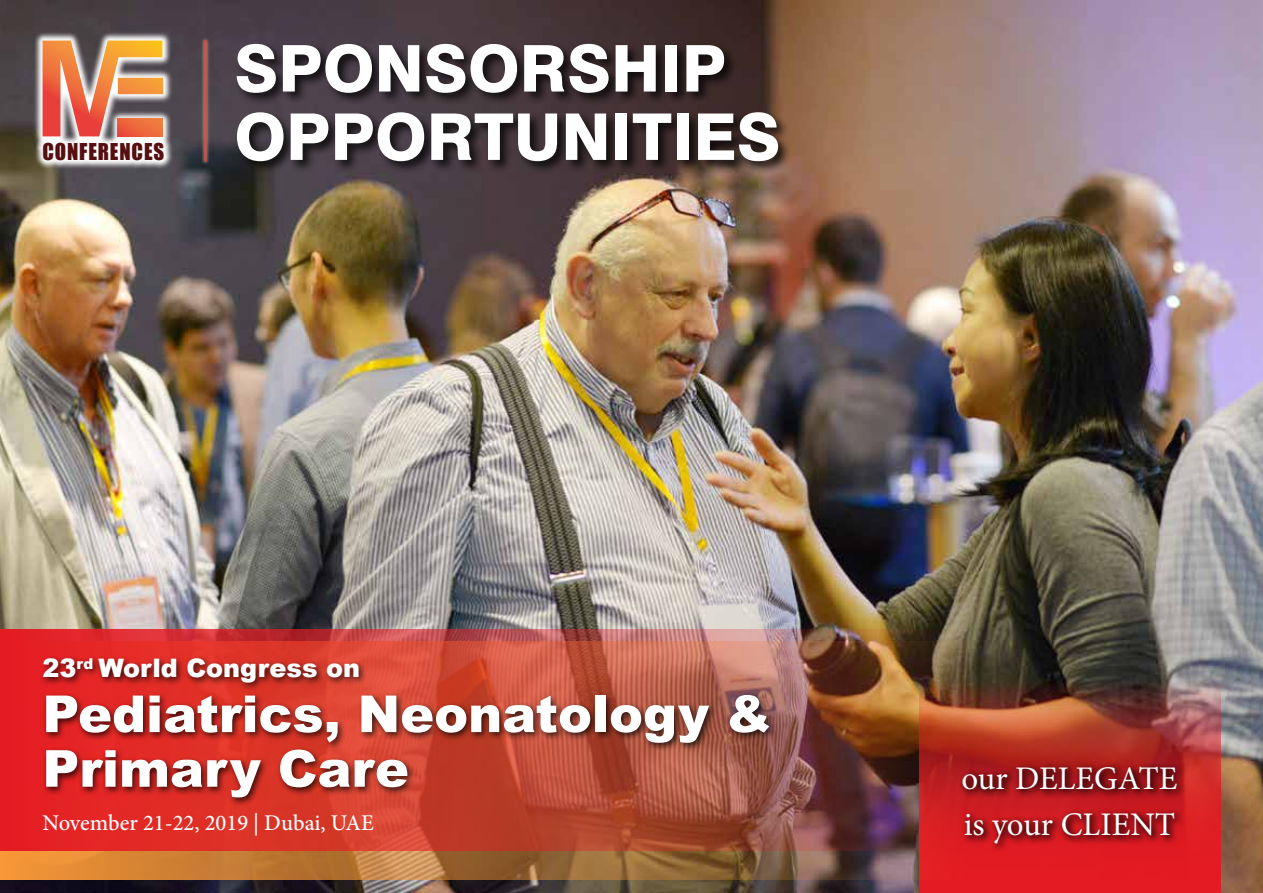
<style>
.page{position:relative;width:1263px;height:893px;background:#fff}
.page>*{position:absolute;margin:0;border:0;box-sizing:border-box;transform-origin:0 0}
.t1{font:800 64.5px "Swiss 721 BT";color:#fff}
.t2{font:900 51px/54.6px "Arial";color:#fff}
.t3{font:33px/45.6px "Minion Pro";color:#fff}
.t4{font:900 25.5px "Arial";color:#fff}
.t5{font:500 22.5px "Minion Pro";color:#fff}
.t6{font:21.45px "Impact";letter-spacing:.04em;color:#560f11}
</style>
<div class="page">
<img style="left:0;top:0;width:1263px;height:893px">
<div style="left:235px;top:42px;width:557px;height:133px;background:#000;opacity:.75"></div>
<svg style="left:33px;top:31px;width:140px;height:139px"></svg>
<svg style="left:118px;top:136px;width:44px;height:1px"></svg>
<svg style="left:43px;top:41px;width:120px;height:95px;background:#cf8564"></svg>
<img style="left:918px;top:680px;width:302px;height:213px">
<div style="left:958px;top:762px;width:229px;height:92px;background:#000;opacity:.75"></div>
<div style="left:958px;top:763px;width:227px;height:89px;background:#000;opacity:.75"></div>
<svg style="left:0;top:850px;width:966px;height:29px;background:#ac6c3a"></svg>
<img style="left:0;top:629px;width:966px;height:221px">
<div style="left:201px;top:37px;width:9px;height:128px;background:#fff;opacity:.75"></div>
<hr style="left:205px;top:41px;width:2px;height:121px;background:#bb594e">
<div style="left:39px;top:654px;width:738px;height:152px;background:#000;opacity:.75"></div>
<p class="t6" style="left:43px;top:134px;width:123px">CONFERENCES</p>
<p class="t1" style="left:234px;top:29px;width:493px">SPONSORSHIP</p>
<p class="t1" style="left:234px;top:98px;width:548px">OPPORTUNITIES</p>
<p class="t4" style="left:43px;top:652px;width:319px">23<sup>rd</sup> World Congress on</p>
<p class="t2" style="left:43px;top:687px;width:730px">Pediatrics, Neonatology &amp;<br>Primary Care</p>
<p class="t5" style="left:43px;top:807px;width:333px">November 21-22, 2019 | Dubai, UAE</p>
<p class="t3" style="left:961px;top:756px;width:218px">our DELEGATE is your CLIENT</p>
</div>
